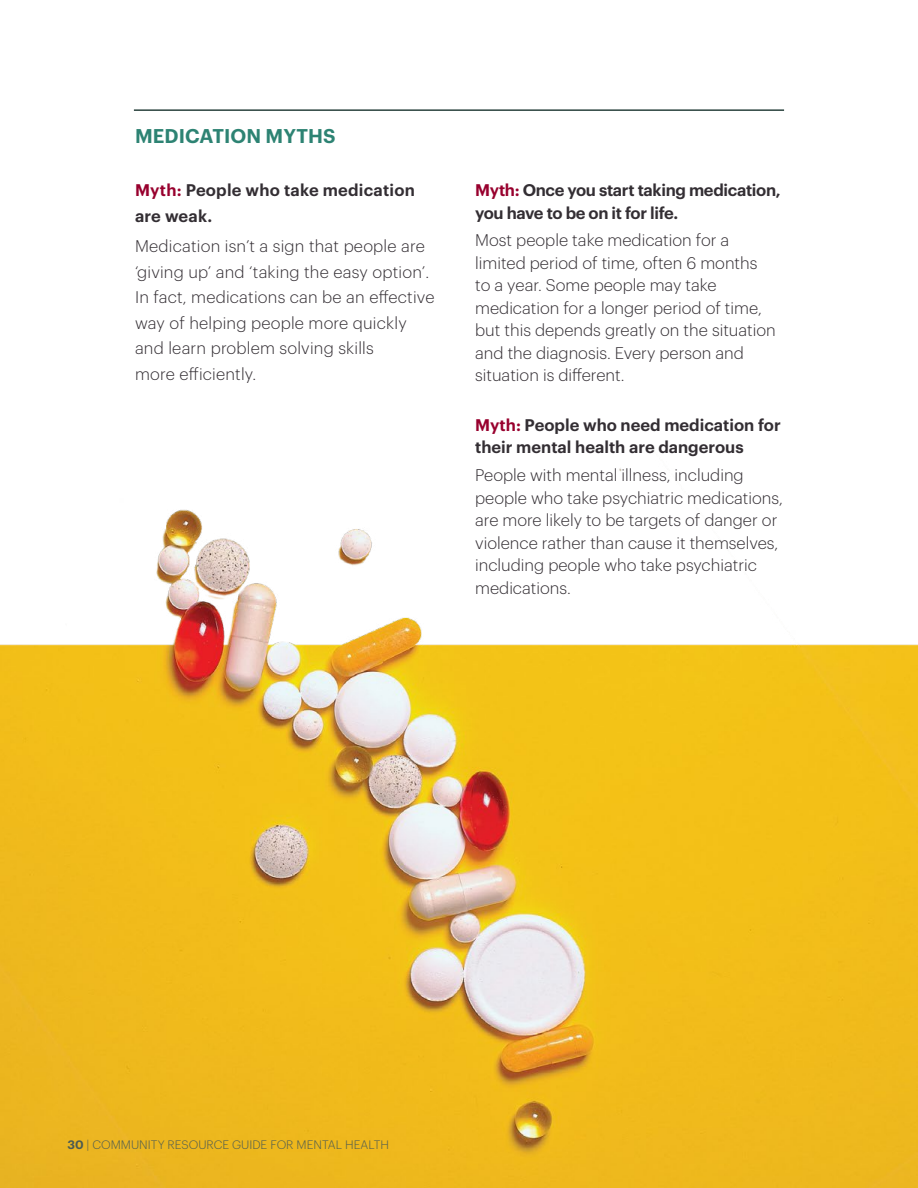
<style>
.page{position:relative;width:918px;height:1188px;background:#fff}
.page>*{position:absolute;margin:0;border:0;box-sizing:border-box;transform-origin:0 0}
.t1{font:600 19.5px "Graphik";letter-spacing:.005em;color:#2d8373}
.t2{font:300 16.5px/22.5px "Graphik";color:#332e33}
.t3{font:600 16.5px/25.5px "Graphik";color:#332e33}
.t4{font:600 16.5px/22.5px "Graphik";letter-spacing:-.02em;color:#332e33}
.t5{font:300 12px "Graphik";color:#4c5b52}
.s1{color:#98002e}
.s2{font-weight:600}
</style>
<div class="page">
<img style="left:0;top:468px;width:918px;height:720px">
<hr style="left:134px;top:109px;width:650px;height:2px;background:#2a423e">
<p class="t1" style="left:135px;top:121px;width:202px">MEDICATION MYTHS</p>
<p class="t3" style="left:135px;top:176px;width:281px"><span class="s1">Myth:</span> People who take medication are weak.</p>
<p class="t2" style="left:135px;top:232px;width:301px;line-height:25.5px">Medication isn’t a sign that people are ‘giving up’ and ‘taking the easy option’.<br>In fact, medications can be an effective way of helping people more quickly and learn problem solving skills<br>more efficiently.</p>
<p class="t4" style="left:475px;top:177px;width:307px"><span class="s1">Myth:</span> Once you start taking medication, you have to be on it for life.</p>
<p class="t2" style="left:475px;top:228px;width:302px">Most people take medication for a limited period of time, often 6 months to a year. Some people may take medication for a longer period of time, but this depends greatly on the situation and the diagnosis. Every person and situation is different.</p>
<p class="t3" style="left:475px;top:412px;width:307px;line-height:22.5px"><span class="s1">Myth:</span> People who need medication for their mental health are dangerous</p>
<p class="t2" style="left:475px;top:463px;width:309px">People with mental illness, including people who take psychiatric medications, are more likely to be targets of danger or violence rather than cause it themselves, including people who take psychiatric medications.</p>
<p class="t5" style="left:67px;top:1136px;width:323px"><span class="s2">30</span> | COMMUNITY RESOURCE GUIDE FOR MENTAL HEALTH</p>
</div>
